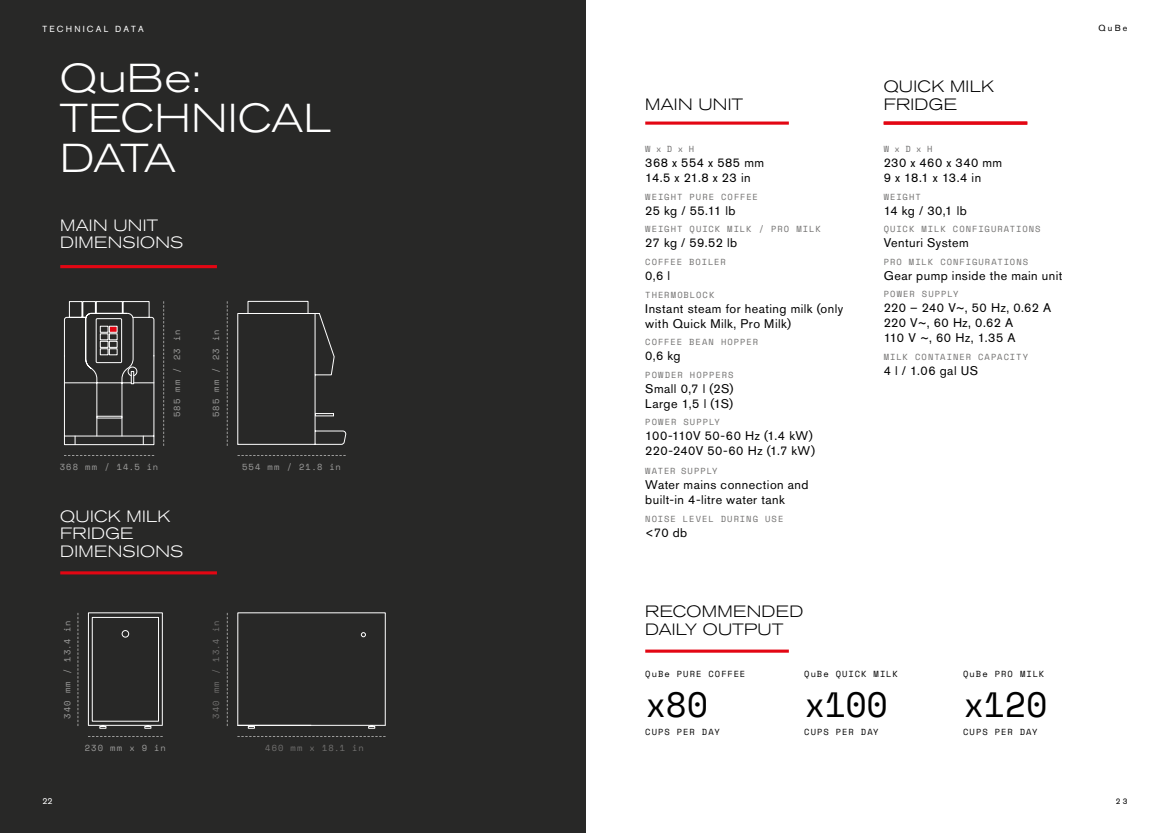
<style>
.page{position:relative;width:1170px;height:833px;background:#fff}
.page>*{position:absolute;margin:0;border:0;box-sizing:border-box;transform-origin:0 0}
.t1{font:300 expanded 40px/40px "Akzidenz Grotesk BQ";letter-spacing:.015em;color:#fff}
.t2{font:35px "Space Mono";letter-spacing:-.015em;color:#000}
.t3{font:300 expanded 16.25px/17.5px "Akzidenz Grotesk BQ";letter-spacing:.02em;color:#000}
.t4{font:300 expanded 16.25px/17.5px "Akzidenz Grotesk BQ";letter-spacing:.02em;color:#fff}
.t5{font:12.5px/15px "Akzidenz Grotesk BQ";letter-spacing:.035em;color:#000}
.t6{font:8.75px "Space Mono";letter-spacing:.115em;color:#71706f}
.t7{font:8.75px "Space Mono";letter-spacing:.115em;color:#000}
.t8{font:8.75px "Space Mono";letter-spacing:.12em;color:#9d9d9c}
.t9{font:8.75px "Akzidenz Grotesk BQ";letter-spacing:.25em;color:#fff}
.t10{font:8.75px "Space Mono";color:#706f6f}
.t11{font:8.75px "Akzidenz Grotesk BQ";color:#000}
.t12{font:8.12px "Akzidenz Grotesk BQ";color:#000}
</style>
<div class="page">
<div style="left:0;top:0;width:585px;height:833px;background:#282827"></div>
<svg style="left:64px;top:301px;width:90px;height:144px"></svg>
<svg style="left:237px;top:313px;width:109px;height:132px"></svg>
<div style="left:248px;top:301px;width:60px;height:13px;border:1px solid #fff"></div>
<hr style="left:60px;top:265px;width:157px;height:3px;background:#e30613">
<hr style="left:60px;top:571px;width:157px;height:3px;background:#e30613">
<svg style="left:88px;top:612px;width:75px;height:116px"></svg>
<svg style="left:248px;top:726px;width:7px;height:2px"></svg>
<svg style="left:368px;top:726px;width:7px;height:2px"></svg>
<hr style="left:88px;top:725px;width:74px;height:1px;background:#fff">
<hr style="left:312px;top:725px;width:73px;height:1px;background:#fff">
<hr style="left:238px;top:725px;width:73px;height:1px;background:#fff">
<svg style="left:361px;top:632px;width:5px;height:5px"></svg>
<svg style="left:163px;top:301px;width:1px;height:145px"></svg>
<svg style="left:227px;top:301px;width:1px;height:145px"></svg>
<svg style="left:64px;top:455px;width:90px;height:1px"></svg>
<svg style="left:88px;top:736px;width:75px;height:1px"></svg>
<svg style="left:237px;top:736px;width:148px;height:1px"></svg>
<svg style="left:237px;top:455px;width:108px;height:1px"></svg>
<svg style="left:77px;top:613px;width:1px;height:113px"></svg>
<svg style="left:227px;top:613px;width:1px;height:113px"></svg>
<svg style="left:645px;top:121px;width:143px;height:4px"></svg>
<hr style="left:645px;top:649px;width:143px;height:3px;background:#e30613">
<svg style="left:883px;top:121px;width:144px;height:4px"></svg>
<p class="t9" style="left:43px;top:24px;width:103px">TECHNICAL DATA</p>
<h1 class="t1" style="left:60px;top:59px;width:273px">QuBe:<br>TECHNICAL<br>DATA</h1>
<h3 class="t4" style="left:60px;top:216px;width:125px">MAIN UNIT<br>DIMENSIONS</h3>
<p class="t8" style="left:171px;top:417px;width:89px;rotate:-90deg">585 mm / 23 in</p>
<p class="t8" style="left:210px;top:417px;width:89px;rotate:-90deg">585 mm / 23 in</p>
<p class="t8" style="left:60px;top:460px;width:100px">368 mm / 14.5 in</p>
<h3 class="t4" style="left:60px;top:507px;width:125px">QUICK MILK<br>FRIDGE<br>DIMENSIONS</h3>
<p class="t8" style="left:242px;top:460px;width:100px">554 mm / 21.8 in</p>
<p class="t8" style="left:61px;top:718px;width:100px;rotate:-90deg">340 mm / 13.4 in</p>
<p class="t8" style="left:85px;top:741px;width:82px">230 mm x 9 in</p>
<p class="t9" style="left:43px;top:796px;width:12px">22</p>
<p class="t6" style="left:210px;top:718px;width:100px;rotate:-90deg">340 mm / 13.4 in</p>
<p class="t6" style="left:265px;top:741px;width:100px">460 mm x 18.1 in</p>
<h3 class="t3" style="left:645px;top:96px;width:99px">MAIN UNIT</h3>
<p class="t10" style="left:645px;top:143px;width:50px">W x D x H</p>
<p class="t5" style="left:645px;top:155px;width:120px">368 x 554 x 585 mm<br>14.5 x 21.8 x 23 in</p>
<p class="t6" style="left:645px;top:190px;width:114px">WEIGHT PURE COFFEE</p>
<p class="t5" style="left:645px;top:203px;width:92px">25 kg / 55.11 lb</p>
<p class="t6" style="left:645px;top:223px;width:177px">WEIGHT QUICK MILK / PRO MILK</p>
<p class="t5" style="left:645px;top:235px;width:93px">27 kg / 59.52 lb</p>
<p class="t6" style="left:645px;top:255px;width:82px">COFFEE BOILER</p>
<p class="t5" style="left:645px;top:268px;width:26px">0,6 l</p>
<p class="t6" style="left:645px;top:288px;width:71px">THERMOBLOCK</p>
<p class="t5" style="left:645px;top:300px;width:199px">Instant steam for heating milk (only with Quick Milk, Pro Milk)</p>
<p class="t6" style="left:645px;top:335px;width:114px">COFFEE BEAN HOPPER</p>
<p class="t5" style="left:645px;top:348px;width:37px">0,6 kg</p>
<p class="t6" style="left:645px;top:368px;width:90px">POWDER HOPPERS</p>
<p class="t5" style="left:645px;top:380px;width:90px">Small 0,7 l (2S)<br>Large 1,5 l (1S)</p>
<p class="t6" style="left:645px;top:415px;width:76px">POWER SUPPLY</p>
<p class="t5" style="left:645px;top:428px;width:171px">100-110V 50-60 Hz (1.4 kW)<br>220-240V 50-60 Hz (1.7 kW)</p>
<p class="t6" style="left:645px;top:465px;width:74px">WATER SUPPLY</p>
<p class="t5" style="left:645px;top:477px;width:165px">Water mains connection and built-in 4-litre water tank</p>
<p class="t6" style="left:645px;top:512px;width:140px">NOISE LEVEL DURING USE</p>
<p class="t5" style="left:645px;top:525px;width:44px">&lt;70 db</p>
<h3 class="t3" style="left:645px;top:603px;width:159px">RECOMMENDED<br>DAILY OUTPUT</h3>
<h3 class="t3" style="left:883px;top:78px;width:112px">QUICK MILK<br>FRIDGE</h3>
<p class="t10" style="left:883px;top:143px;width:50px">W x D x H</p>
<p class="t5" style="left:883px;top:155px;width:120px">230 x 460 x 340 mm<br>9 x 18.1 x 13.4 in</p>
<p class="t6" style="left:883px;top:190px;width:39px">WEIGHT</p>
<p class="t5" style="left:883px;top:203px;width:84px">14 kg / 30,1 lb</p>
<p class="t6" style="left:883px;top:223px;width:158px">QUICK MILK CONFIGURATIONS</p>
<p class="t5" style="left:883px;top:235px;width:87px">Venturi System</p>
<p class="t6" style="left:883px;top:255px;width:146px">PRO MILK CONFIGURATIONS</p>
<p class="t5" style="left:883px;top:268px;width:180px">Gear pump inside the main unit</p>
<p class="t6" style="left:883px;top:288px;width:76px">POWER SUPPLY</p>
<p class="t5" style="left:883px;top:300px;width:169px">220 – 240 V~, 50 Hz, 0.62 A<br>220 V~, 60 Hz, 0.62 A<br>110 V ~, 60 Hz, 1.35 A</p>
<p class="t6" style="left:883px;top:350px;width:146px">MILK CONTAINER CAPACITY</p>
<p class="t5" style="left:883px;top:363px;width:96px">4 l / 1.06 gal US</p>
<p class="t7" style="left:645px;top:668px;width:101px">QuBe PURE COFFEE</p>
<p class="t7" style="left:804px;top:668px;width:95px">QuBe QUICK MILK</p>
<p class="t7" style="left:963px;top:668px;width:83px">QuBe PRO MILK</p>
<h2 class="t2" style="left:645px;top:678px;width:64px">x80</h2>
<p class="t7" style="left:645px;top:725px;width:76px">CUPS PER DAY</p>
<h2 class="t2" style="left:804px;top:678px;width:85px">x100</h2>
<p class="t7" style="left:804px;top:725px;width:76px">CUPS PER DAY</p>
<h2 class="t2" style="left:963px;top:678px;width:86px">x120</h2>
<p class="t7" style="left:963px;top:725px;width:76px">CUPS PER DAY</p>
<p class="t11" style="left:1098px;top:23px;width:30px">QuBe</p>
<p class="t12" style="left:1115px;top:796px;width:13px">23</p>
</div>
